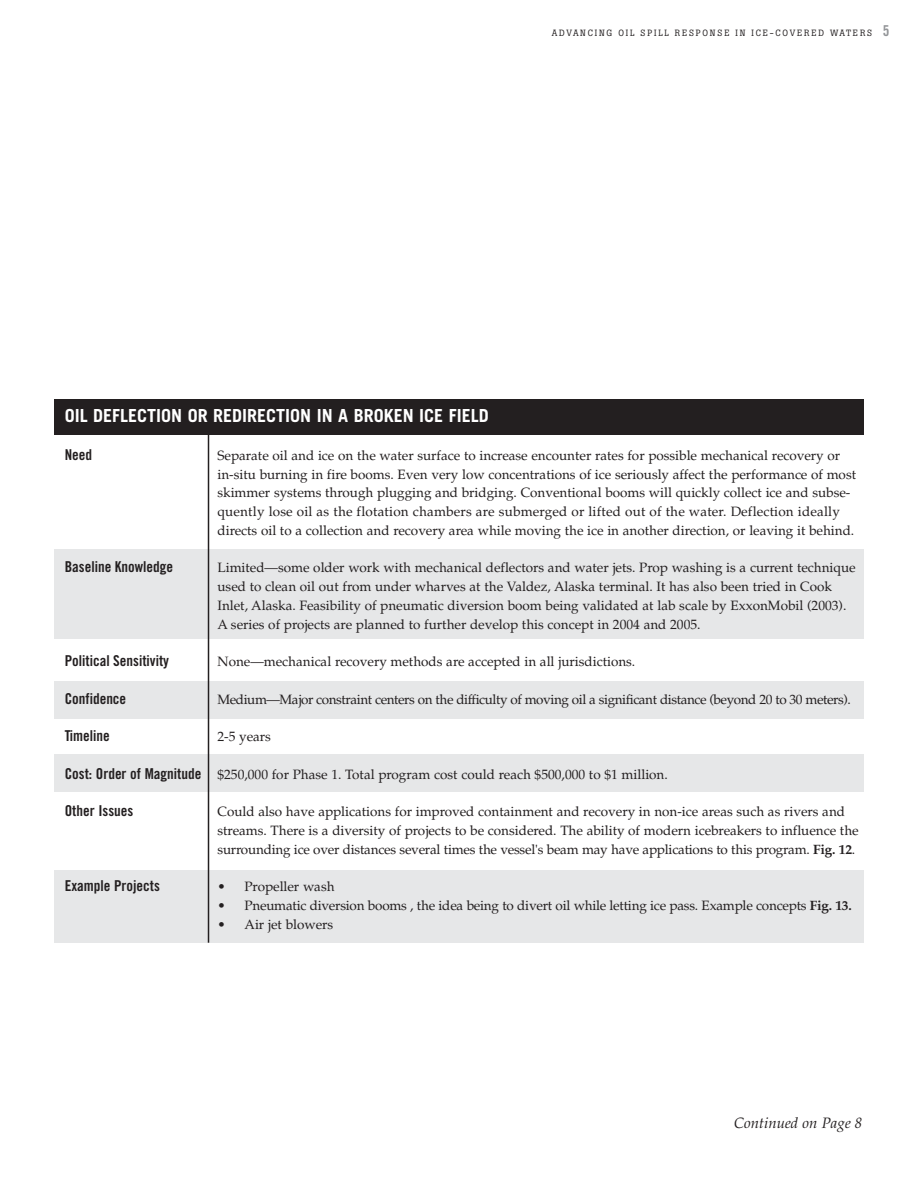
<style>
.page{position:relative;width:918px;height:1188px;background:#fff}
.page>*{position:absolute;margin:0;border:0;box-sizing:border-box;transform-origin:0 0}
.t1{font:700 18px "Trade Gothic";color:#fff}
.t2{font:15px "Trade Gothic Bold Cond Twenty";color:#231f20}
.t3{font:italic 15px "Palatino";color:#231f20}
.t4{font:13.5px/18.8px "Palatino";color:#231f20}
.t5{font:13.5px "Palatino";letter-spacing:-.03em;color:#231f20}
.t6{font:9px "Boton";letter-spacing:.195em;color:#231f20}
.s1{font-family:"Trade Gothic Bold Cond Twenty";font-size:15px;color:#939598}
.s2{font-family:"Trade Gothic Bold Cond Twenty";font-size:15px}
.s3{font-weight:700}
</style>
<div class="page">
<div style="left:54px;top:549px;width:810px;height:89px;background:#e6e7e8"></div>
<div style="left:54px;top:681px;width:810px;height:38px;background:#e6e7e8"></div>
<div style="left:54px;top:755px;width:810px;height:37px;background:#e6e7e8"></div>
<div style="left:54px;top:870px;width:810px;height:73px;background:#e6e7e8"></div>
<div style="left:54px;top:399px;width:810px;height:35px;background:#231f20"></div>
<hr style="left:208px;top:433px;width:1px;height:510px;background:#231f20">
<p class="t6" style="left:552px;top:30px;width:339px">ADVANCING OIL SPILL RESPONSE IN ICE-COVERED WATERS <span class="s1">5</span></p>
<h1 class="t1" style="left:65px;top:409px;width:426px">OIL DEFLECTION OR REDIRECTION IN A BROKEN ICE FIELD</h1>
<p class="t2" style="left:65px;top:449px;width:29px">Need</p>
<p class="t4" style="left:218px;top:448px;width:640px">Separate oil and ice on the water surface to increase encounter rates for possible mechanical recovery or in-situ burning in fire booms. Even very low concentrations of ice seriously affect the performance of most skimmer systems through plugging and bridging. Conventional booms will quickly collect ice and subse&shy;quently lose oil as the flotation chambers are submerged or lifted out of the water. Deflection ideally directs oil to a collection and recovery area while moving the ice in another direction, or leaving it behind.</p>
<p class="t2" style="left:65px;top:562px;width:110px">Baseline Knowledge</p>
<p class="t4" style="left:218px;top:560px;width:640px">Limited—some older work with mechanical deflectors and water jets. Prop washing is a current technique used to clean oil out from under wharves at the Valdez, Alaska terminal. It has also been tried in Cook Inlet, Alaska. Feasibility of pneumatic diversion boom being validated at lab scale by ExxonMobil (2003).<br>A series of projects are planned to further develop this concept in 2004 and 2005.</p>
<p class="t2" style="left:65px;top:655px;width:106px">Political Sensitivity</p>
<p class="t4" style="left:218px;top:654px;width:419px">None—mechanical recovery methods are accepted in all jurisdictions.</p>
<p class="t2" style="left:65px;top:693px;width:63px">Confidence</p>
<p class="t5" style="left:218px;top:694px;width:635px">Medium—Major constraint centers on the difficulty of moving oil a significant distance (beyond 20 to 30 meters).</p>
<p class="t2" style="left:65px;top:730px;width:47px">Timeline</p>
<p class="t4" style="left:218px;top:729px;width:55px">2-5 years</p>
<p class="t4" style="left:65px;top:766px;width:605px"><span class="s2">Cost: Order of Magnitude</span> $250,000 for Phase 1. Total program cost could reach $500,000 to $1 million.</p>
<p class="t2" style="left:65px;top:805px;width:70px">Other Issues</p>
<p class="t4" style="left:218px;top:804px;width:643px">Could also have applications for improved containment and recovery in non-ice areas such as rivers and streams. There is a diversity of projects to be considered. The ability of modern icebreakers to influence the surrounding ice over distances several times the vessel's beam may have applications to this program. <span class="s3">Fig. 12</span>.</p>
<p class="t2" style="left:65px;top:880px;width:97px">Example Projects</p>
<p class="t4" style="left:218px;top:879px;width:119px">• Propeller wash</p>
<p class="t4" style="left:218px;top:898px;width:636px">• Pneumatic diversion booms , the idea being to divert oil while letting ice pass. Example concepts <span class="s3">Fig. 13.</span></p>
<p class="t4" style="left:218px;top:916px;width:117px">• Air jet blowers</p>
<p class="t3" style="left:734px;top:1117px;width:130px">Continued on Page 8</p>
</div>
